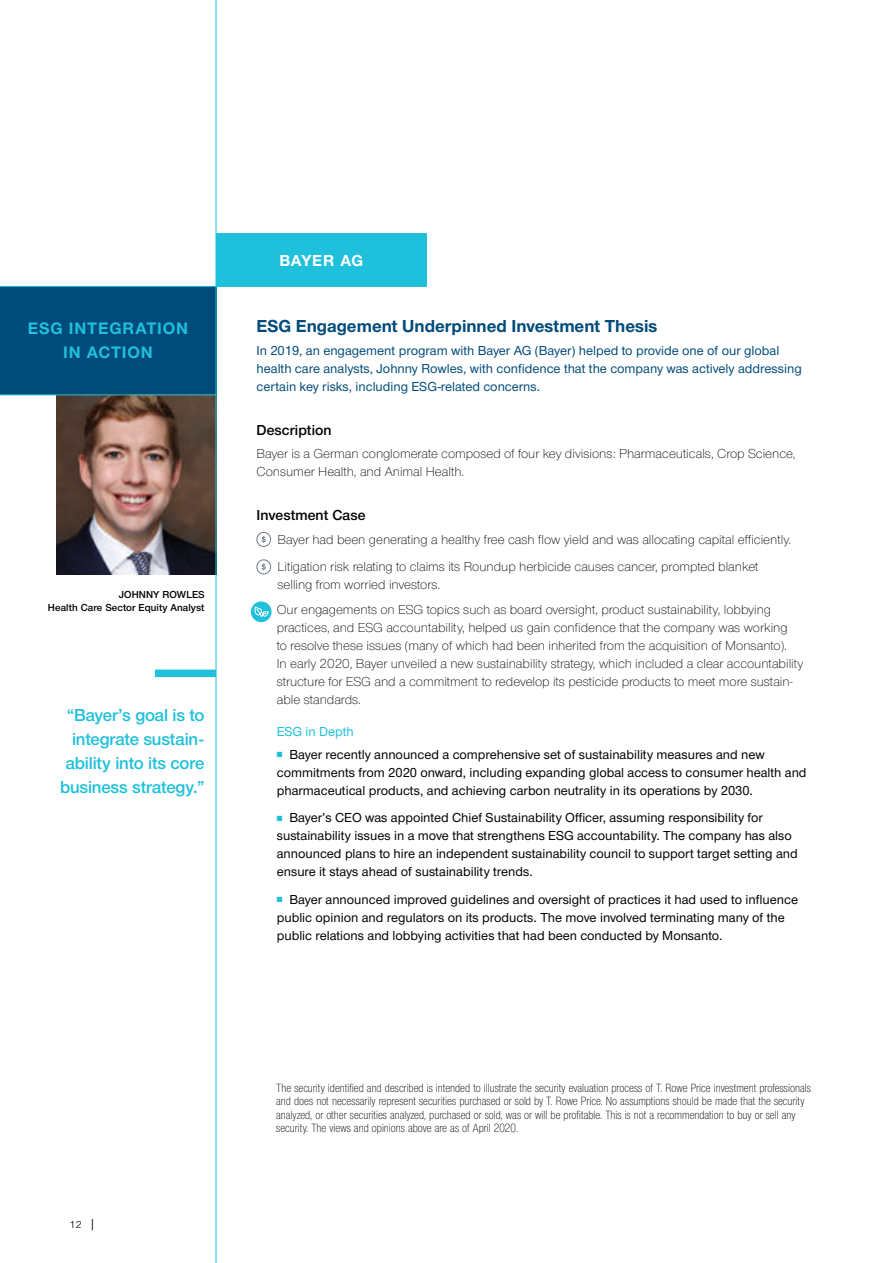
<style>
.page{position:relative;width:893px;height:1263px;background:#fff}
.page>*{position:absolute;margin:0;border:0;box-sizing:border-box;transform-origin:0 0}
.t1{font:600 18px/24px "Nimbus Sans Novus";letter-spacing:-.01em;color:#1fc0db;text-align:right}
.t2{font:700 18px "Nimbus Sans Novus";color:#004b7a}
.t3{font:700 17.25px/24px "Nimbus Sans Novus";letter-spacing:.05em;color:#1fc0db;text-align:center}
.t4{font:700 16.5px "Nimbus Sans Novus";letter-spacing:.04em;color:#fff}
.t5{font:600 15px "Nimbus Sans Novus";letter-spacing:.005em;color:#000}
.t6{font:500 13.5px/18px "Nimbus Sans Novus";color:#000}
.t7{font:300 13.5px/18px "Nimbus Sans Novus";color:#000}
.t8{font:500 13.5px/18px "Nimbus Sans Novus";color:#004b7a}
.t9{font:500 13.5px "Nimbus Sans Novus";letter-spacing:-.005em;color:#1fc0db}
.t10{font:300 12.3px/13.5px "Nimbus Sans Novus Cond";color:#000}
.t11{font:600 10.5px/13.2px "Nimbus Sans Novus";letter-spacing:.01em;color:#000;text-align:right}
.t12{font:10.5px "Nimbus Sans Novus";color:#000}
.s1{color:#1fc0db}
.s2{font-size:13.5px}
</style>
<div class="page">
<div style="left:0;top:286px;width:216px;height:109px;background:#004b7a"></div>
<img style="left:57px;top:395px;width:159px;height:179px">
<div style="left:256px;top:532px;width:15px;height:15px;border:1px solid #727c89;border-radius:50%"></div>
<svg style="left:262px;top:536px;width:4px;height:7px"></svg>
<div style="left:256px;top:559px;width:15px;height:15px;border:1px solid #727c89;border-radius:50%"></div>
<svg style="left:262px;top:563px;width:4px;height:7px"></svg>
<div style="left:216px;top:234px;width:210px;height:53px;background:#1fc0db"></div>
<hr style="left:0;top:286px;width:216px;height:1px;background:#1fc0db">
<hr style="left:0;top:394px;width:216px;height:1px;background:#1fc0db">
<hr style="left:216px;top:0;width:1px;height:1263px;background:#1fc0db">
<div style="left:155px;top:670px;width:61px;height:7px;background:#1fc0db"></div>
<svg style="left:251px;top:601px;width:21px;height:21px"></svg>
<svg style="left:255px;top:606px;width:13px;height:13px"></svg>
<p class="t3" style="left:28px;top:318px;width:162px">ESG INTEGRATION<br>IN ACTION</p>
<p class="t11" style="left:48px;top:588px;width:158px">JOHNNY ROWLES<br>Health Care Sector Equity Analyst</p>
<h1 class="t1" style="left:60px;top:705px;width:146px">“Bayer’s goal is to integrate sustain&shy;ability into its core business strategy.”</h1>
<p class="t4" style="left:279px;top:254px;width:86px">BAYER AG</p>
<h1 class="t2" style="left:256px;top:319px;width:402px">ESG Engagement Underpinned Investment Thesis</h1>
<p class="t8" style="left:256px;top:343px;width:547px">In 2019, an engagement program with Bayer AG (Bayer) helped to provide one of our global health care analysts, Johnny Rowles, with confidence that the company was actively addressing certain key risks, including ESG-related concerns.</p>
<p class="t5" style="left:256px;top:425px;width:77px">Description</p>
<p class="t7" style="left:256px;top:446px;width:541px">Bayer is a German conglomerate composed of four key divisions: Pharmaceuticals, Crop Science,<br>Consumer Health, and Animal Health.</p>
<p class="t5" style="left:256px;top:510px;width:111px">Investment Case</p>
<p class="t7" style="left:277px;top:526px;width:515px;line-height:27.5px">Bayer had been generating a healthy free cash flow yield and was allocating capital efficiently.<br>Litigation risk relating to claims its Roundup herbicide causes cancer, prompted blanket</p>
<p class="t7" style="left:277px;top:573px;width:496px;line-height:24.8px">selling from worried investors.<br>Our engagements on ESG topics such as board oversight, product sustainability, lobbying</p>
<p class="t7" style="left:277px;top:619px;width:528px">practices, and ESG accountability, helped us gain confidence that the company was working<br>to resolve these issues (many of which had been inherited from the acquisition of Monsanto).<br>In early 2020, Bayer unveiled a new sustainability strategy, which included a clear accountability structure for ESG and a commitment to redevelop its pesticide products to meet more sustain&shy;able standards.</p>
<p class="t9" style="left:277px;top:726px;width:79px">ESG in Depth</p>
<p class="t6" style="left:277px;top:747px;width:531px"><span class="s1">■</span> Bayer recently announced a comprehensive set of sustainability measures and new commitments from 2020 onward, including expanding global access to consumer health and pharmaceutical products, and achieving carbon neutrality in its operations by 2030.</p>
<p class="t6" style="left:277px;top:810px;width:522px"><span class="s1">■</span> Bayer’s CEO was appointed Chief Sustainability Officer, assuming responsibility for sustainability issues in a move that strengthens ESG accountability. The company has also announced plans to hire an independent sustainability council to support target setting and ensure it stays ahead of sustainability trends.</p>
<p class="t6" style="left:277px;top:892px;width:523px"><span class="s1">■</span> Bayer announced improved guidelines and oversight of practices it had used to influence public opinion and regulators on its products. The move involved terminating many of the public relations and lobbying activities that had been conducted by Monsanto.</p>
<p class="t12" style="left:69px;top:1221px;width:28px">12 <span class="s2">|</span></p>
<p class="t10" style="left:276px;top:1082px;width:536px">The security identified and described is intended to illustrate the security evaluation process of T. Rowe Price investment professionals and does not necessarily represent securities purchased or sold by T. Rowe Price. No assumptions should be made that the security analyzed, or other securities analyzed, purchased or sold, was or will be profitable. This is not a recommendation to buy or sell any security. The views and opinions above are as of April 2020.</p>
</div>
